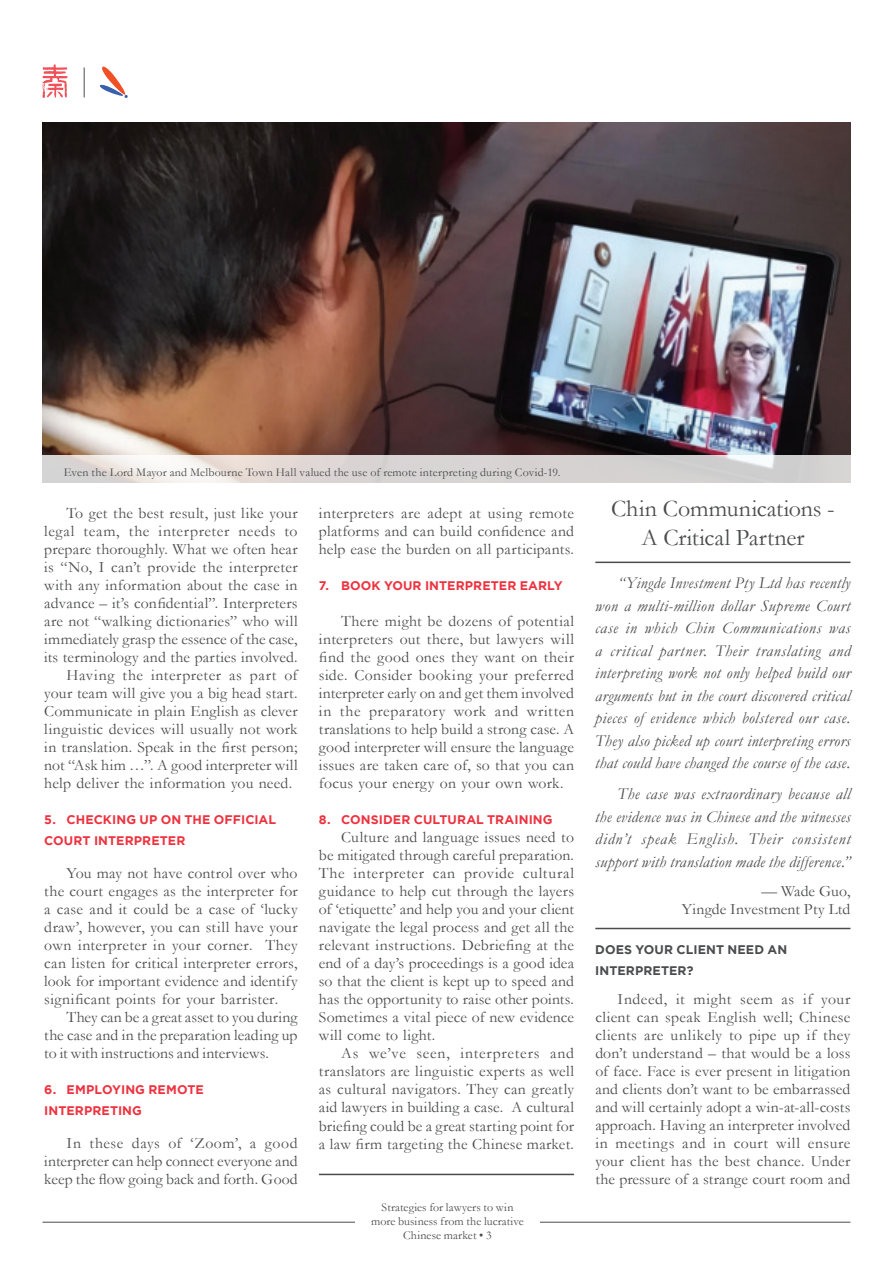
<style>
.page{position:relative;width:893px;height:1263px;background:#fff}
.page>*{position:absolute;margin:0;border:0;box-sizing:border-box;transform-origin:0 0}
.t1{font:24px/28.5px "Garamond";letter-spacing:-.005em;color:#4b4c4d;text-align:center}
.t2{font:italic 16.5px/22.5px "Garamond";letter-spacing:.015em;color:#4b4c4d;text-align:justify}
.t3{font:15.75px/18px "Garamond";letter-spacing:.015em;color:#4b4c4d;text-align:justify}
.t4{font:15.75px "Garamond";letter-spacing:.04em;color:#4b4c4d}
.t5{font:15.75px "Garamond";letter-spacing:.035em;color:#4b4c4d}
.t6{font:700 12.45px/21px "Gotham";letter-spacing:.005em;color:#ee3340}
.t7{font:700 12.45px/21px "Gotham";letter-spacing:.01em;color:#4b4c4d}
.t8{font:12px/14.2px "Garamond";letter-spacing:.01em;color:#4b4c4d;text-align:center}
</style>
<div class="page">
<img style="left:43px;top:122px;width:807px;height:334px">
<svg style="left:42px;top:456px;width:809px;height:27px;background:#dcd7d6"></svg>
<hr style="left:43px;top:1222px;width:807px;height:1px;background:#4b4c4d">
<div style="left:355px;top:1182px;width:185px;height:66px;background:#fff"></div>
<hr style="left:595px;top:562px;width:255px;height:1px;background:#4b4c4d">
<svg style="left:43px;top:65px;width:25px;height:33px"></svg>
<svg style="left:99px;top:67px;width:29px;height:31px"></svg>
<svg style="left:84px;top:68px;width:1px;height:29px"></svg>
<hr style="left:319px;top:1174px;width:255px;height:1px;background:#4b4c4d">
<hr style="left:595px;top:928px;width:255px;height:1px;background:#4b4c4d">
<p class="t8" style="left:64px;top:466px;width:498px">Even the Lord Mayor and Melbourne Town Hall valued the use of remote interpreting during Covid-19.</p>
<p class="t3" style="left:67px;top:506px;width:232px">To get the best result, just like your</p>
<p class="t4" style="left:44px;top:525px;width:255px">legal team, the interpreter needs to</p>
<p class="t3" style="left:44px;top:542px;width:255px">prepare thoroughly. What we often hear</p>
<p class="t3" style="left:44px;top:560px;width:255px">is “No, I can’t provide the interpreter</p>
<p class="t3" style="left:44px;top:578px;width:255px">with any information about the case in</p>
<p class="t3" style="left:44px;top:594px;width:255px">advance – it’s confidential”. Interpreters</p>
<p class="t3" style="left:44px;top:614px;width:255px">are not “walking dictionaries” who will</p>
<p class="t3" style="left:44px;top:632px;width:255px">immediately grasp the essence of the case,</p>
<p class="t3" style="left:44px;top:650px;width:255px">its terminology and the parties involved.</p>
<p class="t5" style="left:67px;top:669px;width:233px">Having the interpreter as part of</p>
<p class="t3" style="left:44px;top:686px;width:255px">your team will give you a big head start.</p>
<p class="t3" style="left:44px;top:704px;width:255px">Communicate in plain English as clever</p>
<p class="t3" style="left:44px;top:722px;width:255px">linguistic devices will usually not work</p>
<p class="t3" style="left:44px;top:738px;width:255px">in translation. Speak in the first person;</p>
<p class="t3" style="left:44px;top:758px;width:255px">not “Ask him …”. A good interpreter will</p>
<p class="t3" style="left:44px;top:776px;width:249px">help deliver the information you need.</p>
<p class="t6" style="left:44px;top:809px;width:233px">5. CHECKING UP ON THE OFFICIAL<br>COURT INTERPRETER</p>
<p class="t3" style="left:44px;top:866px;width:255px;text-indent:22px">You may not have control over who the court engages as the interpreter for a case and it could be a case of ‘lucky draw’, however, you can still have your own interpreter in your corner. They can listen for critical interpreter errors, look for important evidence and identify significant points for your barrister.</p>
<p class="t3" style="left:44px;top:1010px;width:255px;text-indent:22px">They can be a great asset to you during the case and in the preparation leading up to it with instructions and interviews.</p>
<p class="t6" style="left:44px;top:1079px;width:161px">6. EMPLOYING REMOTE<br>INTERPRETING</p>
<p class="t3" style="left:44px;top:1136px;width:255px;text-indent:22px">In these days of ‘Zoom’, a good interpreter can help connect everyone and keep the flow going back and forth. Good</p>
<p class="t3" style="left:319px;top:506px;width:257px">interpreters are adept at using remote platforms and can build confidence and help ease the burden on all participants.</p>
<p class="t6" style="left:319px;top:575px;width:245px">7. BOOK YOUR INTERPRETER EARLY</p>
<p class="t3" style="left:319px;top:614px;width:257px;text-indent:22px">There might be dozens of potential interpreters out there, but lawyers will find the good ones they want on their side. Consider booking your preferred interpreter early on and get them involved in the preparatory work and written translations to help build a strong case. A good interpreter will ensure the language issues are taken care of, so that you can focus your energy on your own work.</p>
<p class="t6" style="left:319px;top:809px;width:235px">8. CONSIDER CULTURAL TRAINING</p>
<p class="t3" style="left:319px;top:830px;width:257px;text-indent:22px">Culture and language issues need to be mitigated through careful preparation.<br>The interpreter can provide cultural guidance to help cut through the layers of ‘etiquette’ and help you and your client navigate the legal process and get all the relevant instructions. Debriefing at the end of a day’s proceedings is a good idea so that the client is kept up to speed and has the opportunity to raise other points.<br>Sometimes a vital piece of new evidence will come to light.</p>
<p class="t3" style="left:319px;top:1046px;width:257px;text-indent:22px">As we’ve seen, interpreters and translators are linguistic experts as well as cultural navigators. They can greatly aid lawyers in building a case. A cultural briefing could be a great starting point for a law firm targeting the Chinese market.</p>
<p class="t8" style="left:371px;top:1201px;width:154px">Strategies for lawyers to win more business from the lucrative<br>Chinese market • 3</p>
<h1 class="t1" style="left:611px;top:497px;width:225px">Chin Communications -<br>A Critical Partner</h1>
<p class="t2" style="left:595px;top:574px;width:257px;text-indent:22px">“Yingde Investment Pty Ltd has recently won a multi-million dollar Supreme Court case in which Chin Communications was a critical partner. Their translating and interpreting work not only helped build our arguments but in the court discovered critical pieces of evidence which bolstered our case.<br>They also picked up court interpreting errors that could have changed the course of the case.</p>
<p class="t2" style="left:595px;top:785px;width:257px;text-indent:22px">The case was extraordinary because all the evidence was in Chinese and the witnesses didn’t speak English. Their consistent support with translation made the difference.”</p>
<p class="t3" style="left:682px;top:884px;width:170px;text-align:right">— Wade Guo,<br>Yingde Investment Pty Ltd</p>
<p class="t7" style="left:595px;top:940px;width:193px">DOES YOUR CLIENT NEED AN<br>INTERPRETER?</p>
<p class="t3" style="left:595px;top:992px;width:257px;text-indent:22px">Indeed, it might seem as if your client can speak English well; Chinese clients are unlikely to pipe up if they don’t understand – that would be a loss of face. Face is ever present in litigation and clients don’t want to be embarrassed and will certainly adopt a win-at-all-costs approach. Having an interpreter involved in meetings and in court will ensure your client has the best chance. Under the pressure of a strange court room and</p>
</div>
